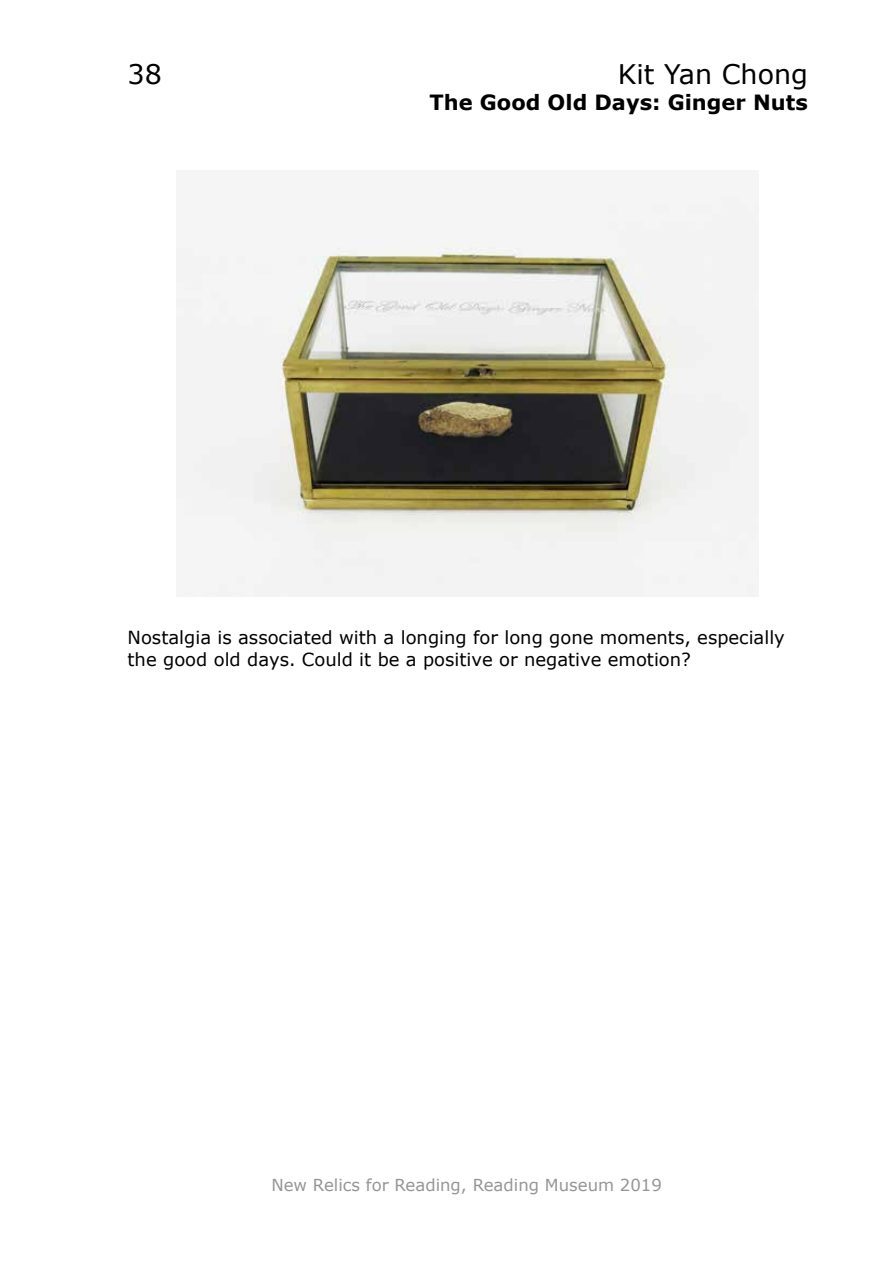
<style>
.page{position:relative;width:893px;height:1263px;background:#fff}
.page>*{position:absolute;margin:0;border:0;box-sizing:border-box;transform-origin:0 0}
.t1{font:27px "Verdana";color:#000}
.t2{font:700 21px "Verdana";color:#000}
.t3{font:18px/21.6px "Verdana";color:#000}
.t4{font:16.5px "Verdana";color:#939598}
</style>
<div class="page">
<img style="left:177px;top:195px;width:582px;height:402px">
<h1 class="t1" style="left:128px;top:57px;width:36px">38</h1>
<h1 class="t1" style="left:618px;top:57px;width:192px">Kit Yan Chong</h1>
<p class="t2" style="left:429px;top:88px;width:380px">The Good Old Days: Ginger Nuts</p>
<p class="t3" style="left:128px;top:627px;width:659px">Nostalgia is associated with a longing for long gone moments, especially the good old days. Could it be a positive or negative emotion?</p>
<p class="t4" style="left:271px;top:1174px;width:392px">New Relics for Reading, Reading Museum 2019</p>
</div>
